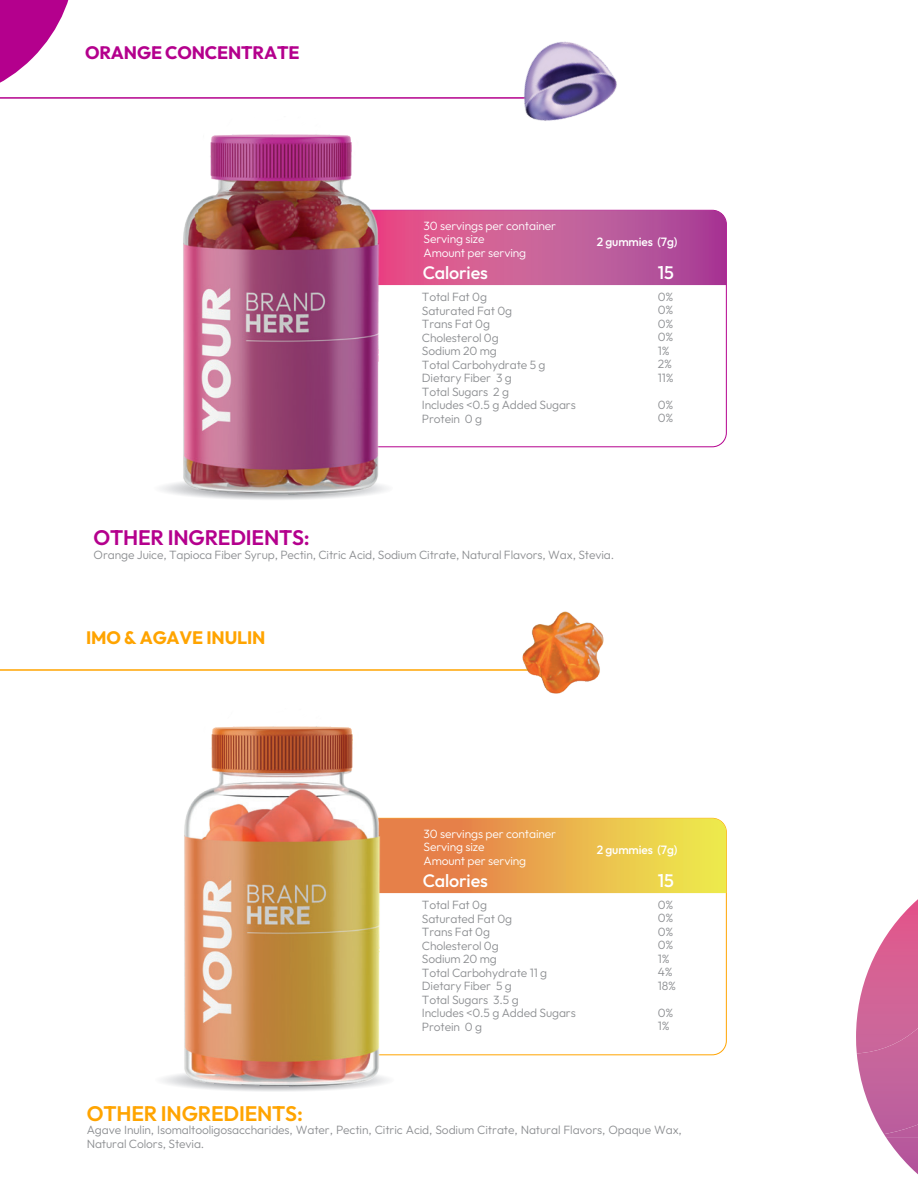
<style>
.page{position:relative;width:918px;height:1188px;background:#fff}
.page>*{position:absolute;margin:0;border:0;box-sizing:border-box;transform-origin:0 0}
.t1{font:600 21px "Outfit";letter-spacing:-.01em;color:#b4008d}
.t2{font:600 21px "Outfit";letter-spacing:-.01em;color:#ffa400}
.t3{font:500 18px "Outfit";letter-spacing:-.01em;color:#fff}
.t4{font:700 18px "Outfit";letter-spacing:-.01em;color:#b4008d}
.t5{font:700 18px "Outfit";letter-spacing:-.01em;color:#ffa400}
.t6{font:300 12px/13.5px "Outfit";letter-spacing:-.01em;color:#8d8f92}
.t7{font:300 12px/13.5px "Outfit";letter-spacing:-.01em;color:#fff}
.t8{font:500 12px "Outfit";letter-spacing:-.01em;color:#fff}
</style>
<div class="page">
<img style="left:498px;top:41px;width:119px;height:80px">
<svg style="left:0;top:0;width:69px;height:99px"></svg>
<hr style="left:0;top:669px;width:566px;height:2px;background:#ffa400">
<img style="left:510px;top:611px;width:94px;height:83px">
<svg style="left:856px;top:899px;width:62px;height:275px"></svg>
<svg style="left:498px;top:219px;width:229px;height:229px"></svg>
<svg style="left:498px;top:210px;width:228px;height:75px;background:#bb5799"></svg>
<svg style="left:499px;top:827px;width:228px;height:229px"></svg>
<svg style="left:499px;top:818px;width:227px;height:75px;background:#ebc34c"></svg>
<img style="left:64px;top:83px;width:434px;height:417px">
<img style="left:162px;top:726px;width:337px;height:366px">
<h2 class="t4" style="left:85px;top:40px;width:216px">ORANGE CONCENTRATE</h2>
<p class="t7" style="left:423px;top:219px;width:134px">30 servings per container<br>Serving size<br>Amount per serving</p>
<h2 class="t3" style="left:423px;top:261px;width:67px">Calories</h2>
<p class="t8" style="left:597px;top:234px;width:82px">2 gummies (7g)</p>
<h2 class="t3" style="left:658px;top:261px;width:18px">15</h2>
<p class="t6" style="left:422px;top:290px;width:156px">Total Fat 0g<br>Saturated Fat 0g<br>Trans Fat 0g<br>Cholesterol 0g<br>Sodium 20 mg<br>Total Carbohydrate 5 g<br>Dietary Fiber 3 g<br>Total Sugars 2 g<br>Includes &lt;0.5 g Added Sugars<br>Protein 0 g</p>
<p class="t6" style="left:658px;top:290px;width:17px">0%<br>0%<br>0%<br>0%<br>1%<br>2%<br>11%</p>
<p class="t6" style="left:658px;top:398px;width:17px">0%<br>0%</p>
<h1 class="t1" style="left:94px;top:524px;width:218px">OTHER INGREDIENTS:</h1>
<p class="t6" style="left:94px;top:548px;width:522px">Orange Juice, Tapioca Fiber Syrup, Pectin, Citric Acid, Sodium Citrate, Natural Flavors, Wax, Stevia.</p>
<h2 class="t5" style="left:86px;top:625px;width:181px">IMO &amp; AGAVE INULIN</h2>
<p class="t7" style="left:423px;top:827px;width:134px">30 servings per container<br>Serving size<br>Amount per serving</p>
<h2 class="t3" style="left:423px;top:869px;width:67px">Calories</h2>
<p class="t8" style="left:597px;top:842px;width:82px">2 gummies (7g)</p>
<h2 class="t3" style="left:658px;top:869px;width:18px">15</h2>
<p class="t6" style="left:422px;top:898px;width:156px">Total Fat 0g<br>Saturated Fat 0g<br>Trans Fat 0g<br>Cholesterol 0g<br>Sodium 20 mg<br>Total Carbohydrate 11 g<br>Dietary Fiber 5 g<br>Total Sugars 3.5 g<br>Includes &lt;0.5 g Added Sugars<br>Protein 0 g</p>
<p class="t6" style="left:658px;top:898px;width:20px">0%<br>0%<br>0%<br>0%<br>1%<br>4%<br>18%</p>
<p class="t6" style="left:658px;top:1006px;width:17px">0%<br>1%</p>
<h1 class="t2" style="left:87px;top:1099px;width:218px">OTHER INGREDIENTS:</h1>
<p class="t6" style="left:87px;top:1123px;width:597px">Agave Inulin, Isomaltooligosaccharides, Water, Pectin, Citric Acid, Sodium Citrate, Natural Flavors, Opaque Wax,<br>Natural Colors, Stevia.</p>
</div>
